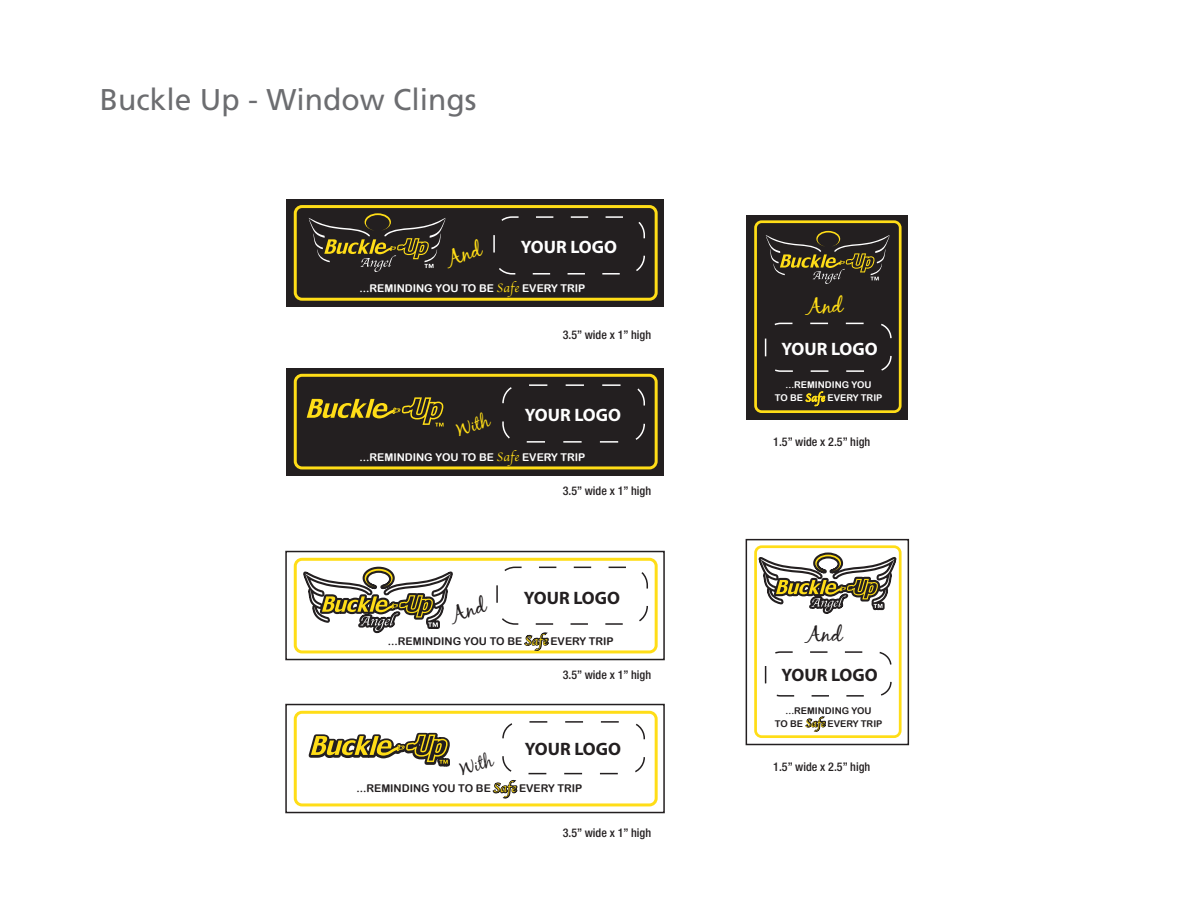
<style>
.page{position:relative;width:1188px;height:918px;background:#fff}
.page>*{position:absolute;margin:0;border:0;box-sizing:border-box;transform-origin:0 0}
.t1{font:30px "Frutiger LT Std";color:#6c6d70}
.t2{font:21px "Black Jack";color:#ffdd17}
.t3{font:21px "Black Jack";color:#231f20}
.t4{font:700 18px "Myriad Pro";color:#fff}
.t5{font:700 18px "Myriad Pro";color:#231f20}
.t6{font:16.95px "Black Jack";color:#ffdd17}
.t7{font:16.95px "Black Jack";color:#231f20}
.t8{font:500 condensed 12px "Helvetica Neue";color:#231f20}
.t9{font:10.65px "Arial Rounded MT Bold";color:#fff}
.t10{font:10.65px "Arial Rounded MT Bold";color:#231f20}
.t11{font:9.3px/13px "Arial Rounded MT Bold";color:#fff;text-align:center}
.t12{font:9.3px/13px "Arial Rounded MT Bold";color:#231f20;text-align:center}
.s1{font-family:"Apple Chancery";font-size:12.75px;color:#ffdd17}
.s2{font-family:"Apple Chancery";font-size:10.95px;color:#ffdd17}
</style>
<div class="page">
<svg style="left:804px;top:716px;width:23px;height:30px"></svg>
<div style="left:286px;top:199px;width:378px;height:108px;background:#231f20"></div>
<div style="left:294px;top:205px;width:364px;height:96px;border:3px solid #ffdd17;border-radius:7px"></div>
<div style="left:286px;top:368px;width:378px;height:108px;background:#231f20"></div>
<div style="left:285px;top:551px;width:380px;height:109px;border:2px solid #231f20"></div>
<div style="left:294px;top:374px;width:364px;height:95px;border:3px solid #ffdd17;border-radius:7px"></div>
<div style="left:746px;top:215px;width:162px;height:204px;background:#231f20"></div>
<div style="left:754px;top:220px;width:148px;height:193px;border:3px solid #ffdd17;border-radius:6px"></div>
<svg style="left:805px;top:391px;width:20px;height:16px"></svg>
<div style="left:285px;top:704px;width:380px;height:109px;border:2px solid #231f20"></div>
<div style="left:294px;top:711px;width:364px;height:95px;border:3px solid #ffdd17;border-radius:7px"></div>
<div style="left:294px;top:558px;width:364px;height:95px;border:3px solid #ffdd17;border-radius:7px"></div>
<div style="left:746px;top:539px;width:163px;height:206px;border:2px solid #231f20"></div>
<div style="left:754px;top:545px;width:148px;height:193px;border:3px solid #ffdd17;border-radius:6px"></div>
<svg style="left:305px;top:703px;width:148px;height:104px"></svg>
<svg style="left:307px;top:397px;width:137px;height:30px"></svg>
<svg style="left:491px;top:765px;width:28px;height:49px"></svg>
<svg style="left:523px;top:632px;width:27px;height:29px"></svg>
<svg style="left:765px;top:231px;width:125px;height:53px"></svg>
<svg style="left:754px;top:538px;width:146px;height:103px"></svg>
<div style="left:493px;top:216px;width:152px;height:59px;border:2px dashed #fff;border-radius:18px"></div>
<div style="left:502px;top:384px;width:143px;height:59px;border:2px dashed #fff;border-radius:17px"></div>
<div style="left:765px;top:323px;width:127px;height:49px;border:2px dashed #fff;border-radius:15px"></div>
<div style="left:496px;top:567px;width:152px;height:58px;border:2px dashed #231f20;border-radius:18px"></div>
<div style="left:502px;top:721px;width:143px;height:53px;border:2px dashed #231f20;border-radius:17px"></div>
<div style="left:765px;top:651px;width:127px;height:46px;border:2px dashed #231f20;border-radius:14px"></div>
<svg style="left:299px;top:550px;width:190px;height:109px"></svg>
<svg style="left:308px;top:213px;width:138px;height:59px"></svg>
<h1 class="t1" style="left:100px;top:82px;width:378px">Buckle Up - Window Clings</h1>
<h3 class="t4" style="left:521px;top:236px;width:98px">YOUR LOGO</h3>
<p class="t9" style="left:360px;top:282px;width:227px">...REMINDING YOU TO BE <span class="s1">Safe</span> EVERY TRIP</p>
<h3 class="t6" style="left:454px;top:421px;width:35px;rotate:-18deg">With</h3>
<p class="t8" style="left:563px;top:327px;width:90px">3.5” wide x 1” high</p>
<h3 class="t4" style="left:525px;top:404px;width:98px">YOUR LOGO</h3>
<p class="t9" style="left:360px;top:451px;width:227px">...REMINDING YOU TO BE <span class="s1">Safe</span> EVERY TRIP</p>
<p class="t8" style="left:563px;top:483px;width:90px">3.5” wide x 1” high</p>
<h3 class="t5" style="left:524px;top:586px;width:98px">YOUR LOGO</h3>
<p class="t10" style="left:388px;top:635px;width:227px">...REMINDING YOU TO BE <span class="s1">Safe</span> EVERY TRIP</p>
<h3 class="t7" style="left:458px;top:760px;width:35px;rotate:-18deg">With</h3>
<p class="t8" style="left:563px;top:667px;width:90px">3.5” wide x 1” high</p>
<h3 class="t5" style="left:525px;top:737px;width:98px">YOUR LOGO</h3>
<p class="t10" style="left:356px;top:782px;width:227px">...REMINDING YOU TO BE <span class="s1">Safe</span> EVERY TRIP</p>
<p class="t8" style="left:563px;top:825px;width:90px">3.5” wide x 1” high</p>
<h2 class="t2" style="left:808px;top:293px;width:37px">And</h2>
<h3 class="t4" style="left:782px;top:337px;width:98px">YOUR LOGO</h3>
<p class="t11" style="left:775px;top:378px;width:109px">...REMINDING YOU<br>TO BE <span class="s2">Safe</span> EVERY TRIP</p>
<p class="t8" style="left:773px;top:434px;width:98px">1.5” wide x 2.5” high</p>
<h2 class="t3" style="left:807px;top:621px;width:37px">And</h2>
<h3 class="t5" style="left:782px;top:663px;width:98px">YOUR LOGO</h3>
<p class="t12" style="left:775px;top:704px;width:109px">...REMINDING YOU<br>TO BE <span class="s2">Safe</span> EVERY TRIP</p>
<p class="t8" style="left:773px;top:759px;width:98px">1.5” wide x 2.5” high</p>
</div>
